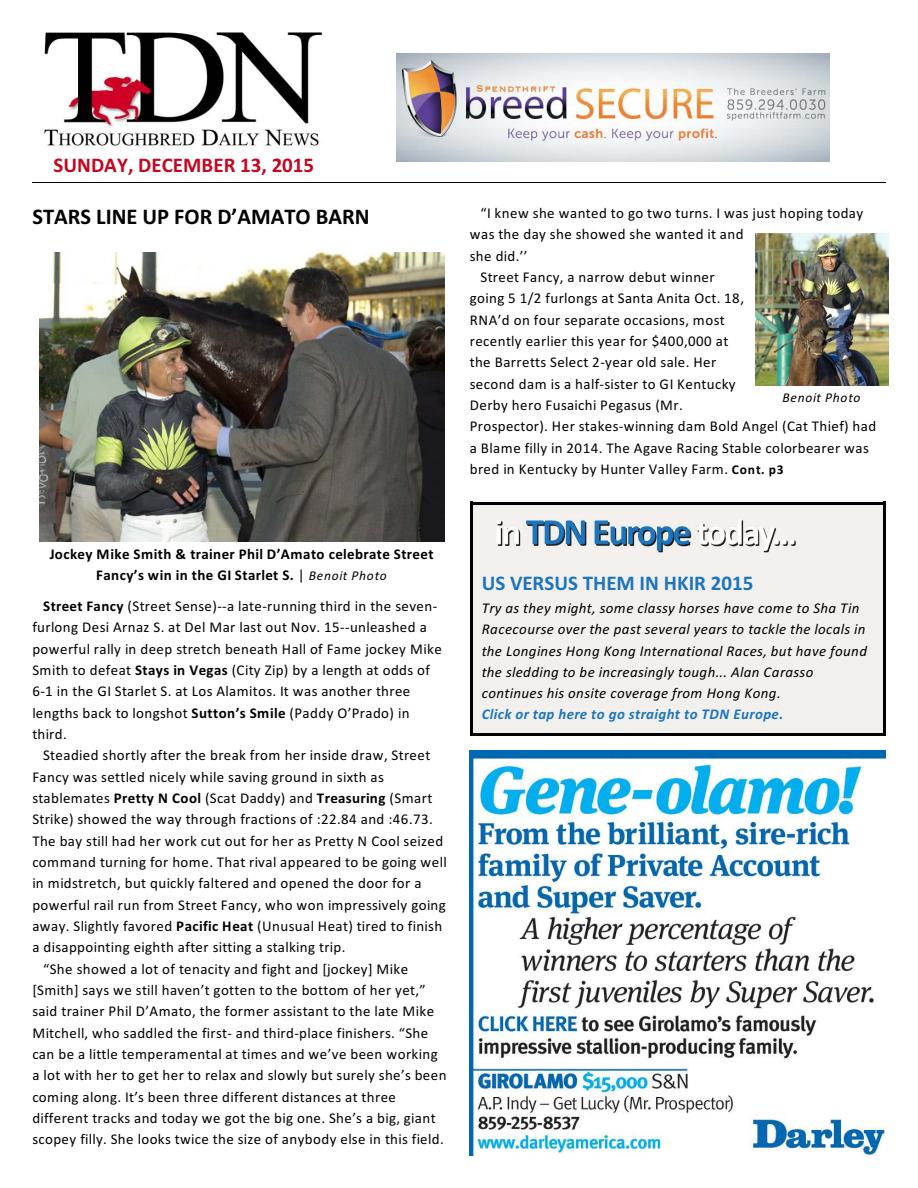
<style>
.page{position:relative;width:918px;height:1188px;background:#fff}
.page>*{position:absolute;margin:0;border:0;box-sizing:border-box;transform-origin:0 0}
.t1{font:700 22.5px "Calibri";color:#000}
.t2{font:700 21px "Calibri";color:#c40821}
.t3{font:700 21px "Calibri";color:#1c75bd}
.t4{font:15px "Calibri";letter-spacing:.025em;color:#000}
.t5{font:italic 15px/21.3px "Calibri";letter-spacing:.03em;color:#000}
.t6{font:700 15px/21.3px "Calibri";letter-spacing:.025em;color:#000;text-align:center}
.t7{font:italic 13.5px "Calibri";letter-spacing:.055em;color:#000}
.s1{font-weight:700;font-size:13.5px}
.s2{font-weight:400}
.s3{font-weight:400;font-style:italic;font-size:13.5px}
.s4{font-weight:700}
.s5{font-weight:700;color:#1c75bd}
</style>
<div class="page">
<hr style="left:32px;top:183px;width:853px;height:1px;background:#000">
<img style="left:44px;top:32px;width:279px;height:114px">
<img style="left:397px;top:54px;width:432px;height:108px">
<img style="left:40px;top:253px;width:405px;height:289px">
<img style="left:470px;top:750px;width:416px;height:406px">
<img style="left:755px;top:234px;width:133px;height:151px">
<div style="left:470px;top:502px;width:415px;height:233px;background:#f2f0ed"></div>
<img style="left:497px;top:518px;width:299px;height:35px">
<hr style="left:470px;top:502px;width:3px;height:233px;background:#000">
<hr style="left:883px;top:502px;width:2px;height:233px;background:#000">
<hr style="left:470px;top:502px;width:415px;height:2px;background:#000">
<hr style="left:470px;top:733px;width:415px;height:2px;background:#000">
<p class="t2" style="left:54px;top:156px;width:262px">SUNDAY, DECEMBER 13, 2015</p>
<p class="t1" style="left:32px;top:208px;width:339px">STARS LINE UP FOR D’AMATO BARN</p>
<p class="t4" style="left:481px;top:207px;width:384px">“I knew she wanted to go two turns. I was just hoping today</p>
<p class="t4" style="left:470px;top:228px;width:275px">was the day she showed she wanted it and</p>
<p class="t4" style="left:470px;top:250px;width:59px">she did.’’</p>
<p class="t4" style="left:481px;top:271px;width:236px">Street Fancy, a narrow debut winner</p>
<p class="t4" style="left:470px;top:292px;width:276px">going 5 1/2 furlongs at Santa Anita Oct. 18,</p>
<p class="t4" style="left:470px;top:313px;width:257px">RNA’d on four separate occasions, most</p>
<p class="t4" style="left:470px;top:335px;width:260px">recently earlier this year for $400,000 at</p>
<p class="t4" style="left:470px;top:356px;width:248px">the Barretts Select 2-year old sale. Her</p>
<p class="t4" style="left:470px;top:378px;width:267px">second dam is a half-sister to GI Kentucky</p>
<p class="t4" style="left:470px;top:399px;width:215px">Derby hero Fusaichi Pegasus (Mr.</p>
<p class="t4" style="left:470px;top:420px;width:408px">Prospector). Her stakes-winning dam Bold Angel (Cat Thief) had</p>
<p class="t4" style="left:470px;top:441px;width:401px">a Blame filly in 2014. The Agave Racing Stable colorbearer was</p>
<p class="t4" style="left:470px;top:463px;width:315px">bred in Kentucky by Hunter Valley Farm. <span class="s1">Cont. p3</span></p>
<p class="t7" style="left:782px;top:391px;width:79px">Benoit Photo</p>
<p class="t6" style="left:50px;top:545px;width:385px">Jockey Mike Smith &amp; trainer Phil D’Amato celebrate Street<br>Fancy’s win in the GI Starlet S. <span class="s2">|</span> <span class="s3">Benoit Photo</span></p>
<p class="t4" style="left:43px;top:600px;width:396px"><span class="s4">Street Fancy</span> (Street Sense)--a late-running third in the seven-</p>
<p class="t4" style="left:32px;top:621px;width:396px">furlong Desi Arnaz S. at Del Mar last out Nov. 15--unleashed a</p>
<p class="t4" style="left:32px;top:642px;width:411px">powerful rally in deep stretch beneath Hall of Fame jockey Mike</p>
<p class="t4" style="left:32px;top:664px;width:399px">Smith to defeat <span class="s4">Stays in Vegas</span> (City Zip) by a length at odds of</p>
<p class="t4" style="left:32px;top:685px;width:379px">6-1 in the GI Starlet S. at Los Alamitos. It was another three</p>
<p class="t4" style="left:32px;top:706px;width:379px">lengths back to longshot <span class="s4">Sutton’s Smile</span> (Paddy O’Prado) in</p>
<p class="t4" style="left:32px;top:728px;width:36px">third.</p>
<p class="t4" style="left:43px;top:749px;width:389px">Steadied shortly after the break from her inside draw, Street</p>
<p class="t4" style="left:32px;top:770px;width:353px">Fancy was settled nicely while saving ground in sixth as</p>
<p class="t4" style="left:32px;top:792px;width:402px">stablemates <span class="s4">Pretty N Cool</span> (Scat Daddy) and <span class="s4">Treasuring</span> (Smart</p>
<p class="t4" style="left:32px;top:813px;width:402px">Strike) showed the way through fractions of :22.84 and :46.73.</p>
<p class="t4" style="left:32px;top:834px;width:412px">The bay still had her work cut out for her as Pretty N Cool seized</p>
<p class="t4" style="left:32px;top:856px;width:416px">command turning for home. That rival appeared to be going well</p>
<p class="t4" style="left:32px;top:877px;width:391px">in midstretch, but quickly faltered and opened the door for a</p>
<p class="t4" style="left:32px;top:898px;width:415px">powerful rail run from Street Fancy, who won impressively going</p>
<p class="t4" style="left:32px;top:920px;width:411px">away. Slightly favored <span class="s4">Pacific Heat</span> (Unusual Heat) tired to finish</p>
<p class="t4" style="left:32px;top:941px;width:315px">a disappointing eighth after sitting a stalking trip.</p>
<p class="t4" style="left:43px;top:962px;width:367px">“She showed a lot of tenacity and fight and [jockey] Mike</p>
<p class="t4" style="left:32px;top:984px;width:395px">[Smith] says we still haven’t gotten to the bottom of her yet,”</p>
<p class="t4" style="left:32px;top:1005px;width:403px">said trainer Phil D’Amato, the former assistant to the late Mike</p>
<p class="t4" style="left:32px;top:1026px;width:397px">Mitchell, who saddled the first- and third-place finishers. “She</p>
<p class="t4" style="left:32px;top:1048px;width:407px">can be a little temperamental at times and we’ve been working</p>
<p class="t4" style="left:32px;top:1069px;width:416px">a lot with her to get her to relax and slowly but surely she’s been</p>
<p class="t4" style="left:32px;top:1090px;width:365px">coming along. It’s been three different distances at three</p>
<p class="t4" style="left:32px;top:1112px;width:405px">different tracks and today we got the big one. She’s a big, giant</p>
<p class="t4" style="left:32px;top:1133px;width:413px">scopey filly. She looks twice the size of anybody else in this field.</p>
<p class="t3" style="left:482px;top:574px;width:273px">US VERSUS THEM IN HKIR 2015</p>
<p class="t5" style="left:482px;top:599px;width:387px">Try as they might, some classy horses have come to Sha Tin Racecourse over the past several years to tackle the locals in the Longines Hong Kong International Races, but have found the sledding to be increasingly tough... Alan Carasso continues his onsite coverage from Hong Kong.<br><span class="s5">Click or tap here to go straight to TDN Europe.</span></p>
</div>
